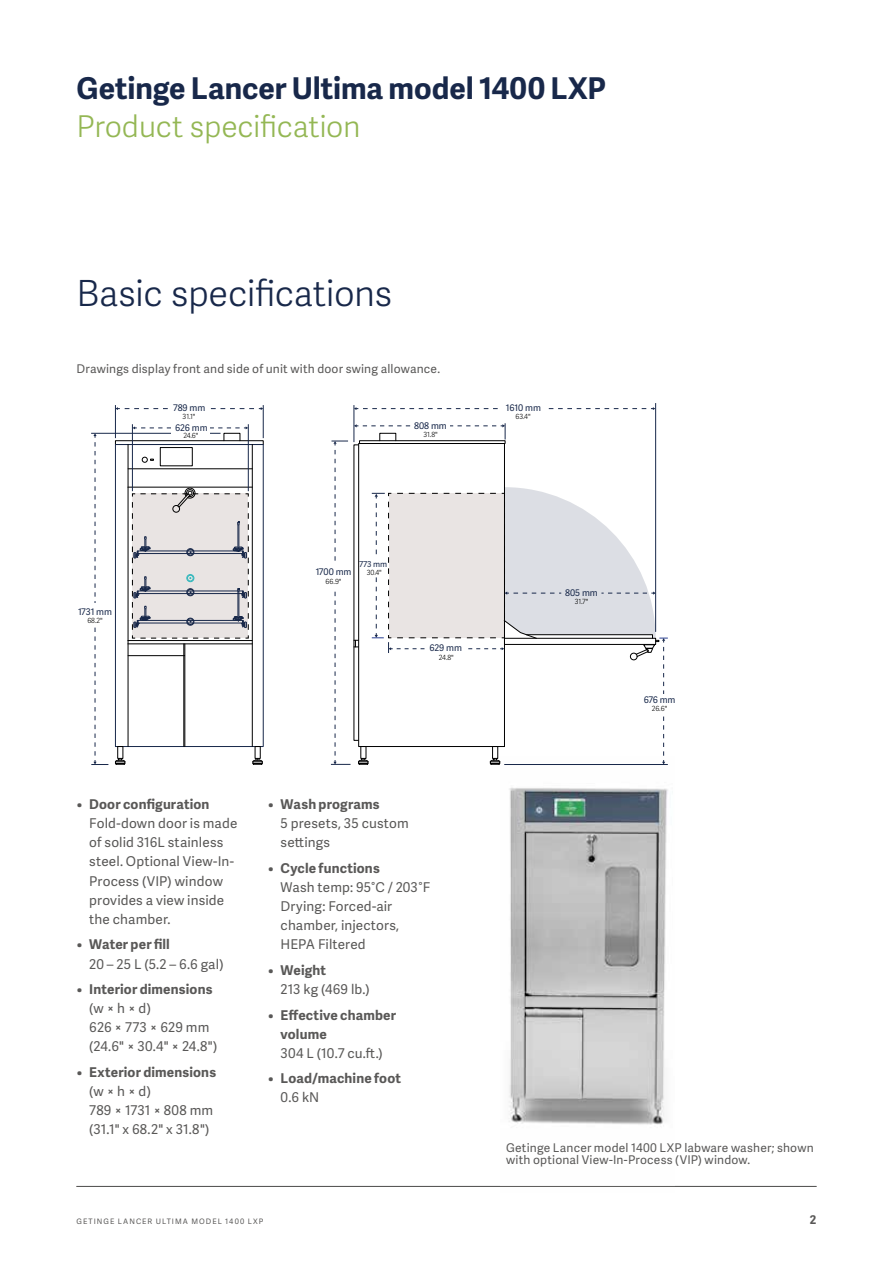
<style>
.page{position:relative;width:893px;height:1263px;background:#fff}
.page>*{position:absolute;margin:0;border:0;box-sizing:border-box;transform-origin:0 0}
.t1{font:300 36px "Adelle Sans";letter-spacing:-.01em;color:#18284a}
.t2{font:700 30px "Adelle Sans";color:#18284a}
.t3{font:300 30px "Adelle Sans";letter-spacing:-.01em;color:#94b754}
.t4{font:13.5px/19.2px "Adelle Sans";letter-spacing:.01em;color:#595857}
.t5{font:700 13.5px/19.2px "Adelle Sans";letter-spacing:.01em;color:#595857}
.t6{font:12px/12.8px "Adelle Sans";letter-spacing:.015em;color:#595857}
.t7{font:700 12px "Adelle Sans";color:#595857}
.t8{font:9.15px/19.4px "Adelle Sans";letter-spacing:-.005em;color:#18284a}
.t9{font:8.1px "Adelle Sans";color:#18284a}
.t10{font:7.5px "Adelle Sans";letter-spacing:.14em;color:#595857}
.t11{font:300 7.05px "Adelle Sans";letter-spacing:-.005em;color:#000}
</style>
<div class="page">
<img style="left:509px;top:787px;width:159px;height:338px">
<hr style="left:77px;top:1186px;width:739px;height:1px;background:#595857">
<hr style="left:91px;top:433px;width:130px;height:1px;background:#18284a">
<hr style="left:128px;top:640px;width:124px;height:1px;background:#000">
<hr style="left:128px;top:644px;width:124px;height:1px;background:#000">
<div style="left:115px;top:444px;width:148px;height:303px;border:1px solid #18284a"></div>
<svg style="left:115px;top:758px;width:10px;height:7px"></svg>
<svg style="left:252px;top:758px;width:11px;height:7px"></svg>
<hr style="left:252px;top:444px;width:1px;height:302px;background:#000">
<hr style="left:128px;top:444px;width:1px;height:302px;background:#000">
<hr style="left:184px;top:644px;width:1px;height:102px;background:#000">
<hr style="left:185px;top:644px;width:1px;height:102px;background:#000">
<hr style="left:128px;top:655px;width:57px;height:1px;background:#000">
<hr style="left:128px;top:487px;width:124px;height:1px;background:#000">
<hr style="left:128px;top:468px;width:124px;height:1px;background:#000">
<div style="left:160px;top:447px;width:32px;height:19px;border:1px solid #000"></div>
<svg style="left:142px;top:457px;width:12px;height:5px"></svg>
<svg style="left:132px;top:488px;width:117px;height:151px;background:#d6d3d4"></svg>
<svg style="left:91px;top:433px;width:17px;height:332px"></svg>
<div style="left:88px;top:603px;width:22px;height:21px;background:#fff"></div>
<svg style="left:116px;top:407px;width:147px;height:3px"></svg>
<hr style="left:115px;top:405px;width:1px;height:33px;background:#18284a">
<hr style="left:263px;top:405px;width:1px;height:33px;background:#18284a">
<div style="left:171px;top:400px;width:36px;height:13px;background:#fff"></div>
<hr style="left:132px;top:424px;width:1px;height:67px;background:#18284a">
<hr style="left:248px;top:424px;width:1px;height:67px;background:#18284a">
<svg style="left:133px;top:426px;width:115px;height:3px"></svg>
<div style="left:171px;top:422px;width:39px;height:15px;background:#fff"></div>
<hr style="left:354px;top:405px;width:1px;height:37px;background:#18284a">
<hr style="left:655px;top:403px;width:1px;height:229px;background:#18284a">
<svg style="left:354px;top:407px;width:301px;height:3px"></svg>
<div style="left:499px;top:400px;width:46px;height:13px;background:#fff"></div>
<div style="left:224px;top:433px;width:16px;height:8px;border:1px solid #000"></div>
<svg style="left:331px;top:423px;width:337px;height:342px"></svg>
<div style="left:326px;top:564px;width:21px;height:23px;background:#fff"></div>
<h2 class="t2" style="left:77px;top:67px;width:531px">Getinge Lancer Ultima model 1400 LXP</h2>
<h2 class="t3" style="left:77px;top:105px;width:286px">Product specification</h2>
<h1 class="t1" style="left:77px;top:268px;width:317px">Basic specifications</h1>
<p class="t6" style="left:77px;top:362px;width:365px">Drawings display front and side of unit with door swing allowance.</p>
<p class="t8" style="left:173px;top:398px;width:36px">789 mm<br>626 mm</p>
<p class="t11" style="left:183px;top:411px;width:14px">31.1"</p>
<p class="t11" style="left:183px;top:431px;width:17px">24.6"</p>
<p class="t8" style="left:414px;top:416px;width:34px">808 mm</p>
<p class="t11" style="left:423px;top:429px;width:16px">31.8"</p>
<p class="t8" style="left:506px;top:398px;width:37px">1610 mm</p>
<p class="t11" style="left:515px;top:411px;width:17px">63.4"</p>
<p class="t8" style="left:78px;top:602px;width:36px">1731 mm</p>
<p class="t11" style="left:87px;top:616px;width:17px">68.2"</p>
<p class="t8" style="left:316px;top:562px;width:37px">1700 mm</p>
<p class="t11" style="left:326px;top:576px;width:17px">66.9"</p>
<p class="t9" style="left:359px;top:558px;width:30px">773 mm</p>
<p class="t11" style="left:367px;top:568px;width:17px">30.4"</p>
<p class="t8" style="left:429px;top:638px;width:34px">629 mm</p>
<p class="t11" style="left:439px;top:653px;width:16px">24.8"</p>
<p class="t5" style="left:77px;top:794px;width:134px">• Door configuration</p>
<p class="t4" style="left:89px;top:813px;width:150px">Fold-down door is made of solid 316L stainless steel. Optional View-In-<br>Process (VIP) window provides a view inside the chamber.</p>
<p class="t5" style="left:77px;top:934px;width:95px">• Water per fill</p>
<p class="t4" style="left:89px;top:954px;width:136px">20 – 25 L (5.2 – 6.6 gal)</p>
<p class="t5" style="left:77px;top:979px;width:137px">• Interior dimensions</p>
<p class="t4" style="left:89px;top:998px;width:130px">(w × h × d)<br>626 × 773 × 629 mm (24.6" × 30.4" × 24.8")</p>
<p class="t5" style="left:77px;top:1062px;width:141px">• Exterior dimensions</p>
<p class="t4" style="left:89px;top:1081px;width:125px">(w × h × d)<br>789 × 1731 × 808 mm (31.1" x 68.2" x 31.8")</p>
<p class="t5" style="left:268px;top:794px;width:113px">• Wash programs</p>
<p class="t4" style="left:281px;top:813px;width:130px">5 presets, 35 custom settings</p>
<p class="t5" style="left:268px;top:858px;width:113px">• Cycle functions</p>
<p class="t4" style="left:281px;top:877px;width:151px">Wash temp: 95°C / 203°F<br>Drying: Forced-air chamber, injectors,<br>HEPA Filtered</p>
<p class="t5" style="left:268px;top:960px;width:60px">• Weight</p>
<p class="t4" style="left:281px;top:979px;width:90px">213 kg (469 lb.)</p>
<p class="t5" style="left:281px;top:1004px;width:117px;text-indent:-13px">• Effective chamber volume</p>
<p class="t4" style="left:281px;top:1043px;width:104px">304 L (10.7 cu.ft.)</p>
<p class="t5" style="left:268px;top:1068px;width:135px">• Load/machine foot</p>
<p class="t4" style="left:281px;top:1087px;width:40px">0.6 kN</p>
<p class="t8" style="left:565px;top:582px;width:34px">805 mm</p>
<p class="t11" style="left:575px;top:596px;width:15px">31.7"</p>
<p class="t8" style="left:644px;top:690px;width:33px">676 mm</p>
<p class="t11" style="left:652px;top:704px;width:17px">26.6"</p>
<p class="t6" style="left:506px;top:1140px;width:309px">Getinge Lancer model 1400 LXP labware washer; shown with optional View-In-Process (VIP) window.</p>
<p class="t10" style="left:77px;top:1216px;width:188px">GETINGE LANCER ULTIMA MODEL 1400 LXP</p>
<p class="t7" style="left:810px;top:1211px;width:8px">2</p>
</div>
